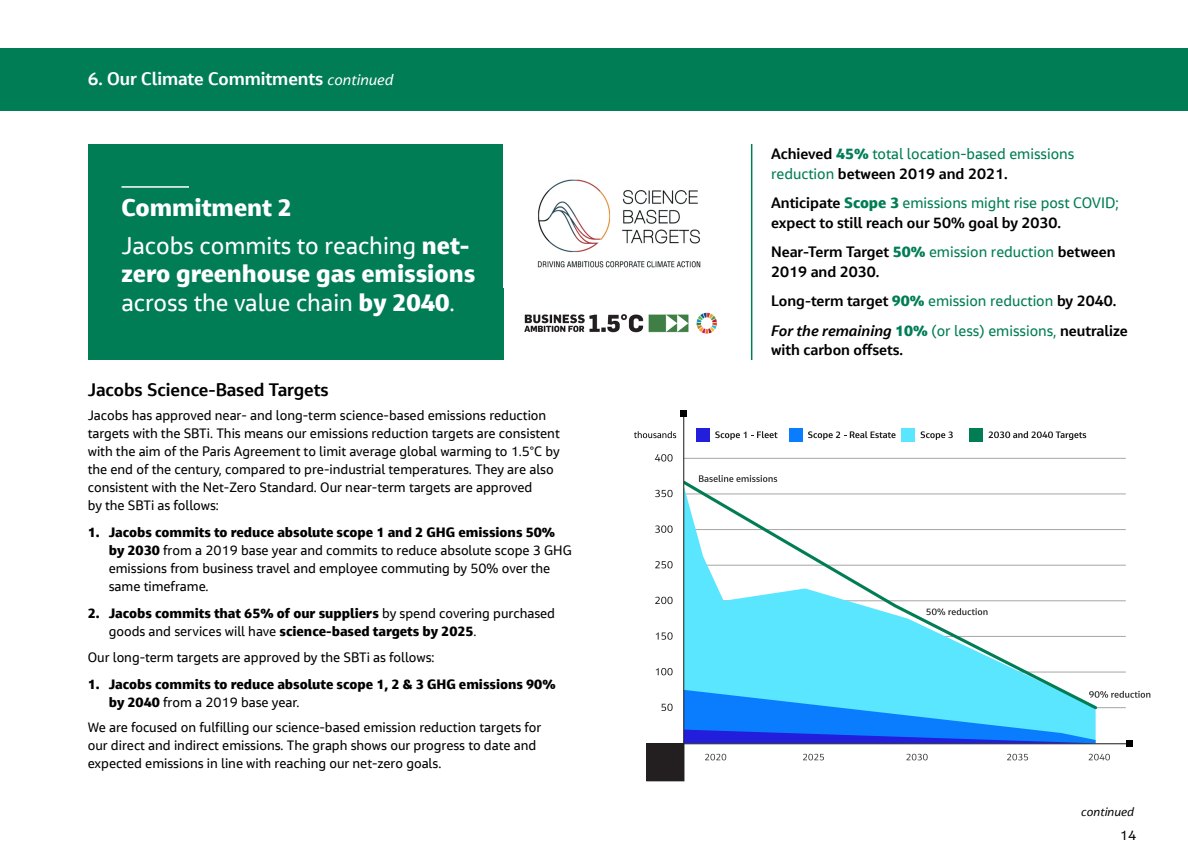
<style>
.page{position:relative;width:1188px;height:864px;background:#fff}
.page>*{position:absolute;margin:0;border:0;box-sizing:border-box;transform-origin:0 0}
.Body_9_12{font:24px/28.5px "Jacobs Chronos";color:#fff}
.Body_9_12-2{font:800 24px "Jacobs Chronos";color:#fff}
.head_14_17{font:700 18px "Jacobs Chronos";color:#fff}
.Subhead_12_15{font:700 18px "Jacobs Chronos";color:#000}
.Body_9_12-3{font:700 15px/19.5px "Jacobs Chronos";color:#000}
.Body_9_12-4{font:15px/19.5px "Jacobs Chronos";color:#007d55}
.Body_9_12-5{font:13.5px/18px "Jacobs Chronos";color:#000}
.t1{font:800 13.5px/18px "Jacobs Chronos";color:#000}
.Subhead_12_15-2{font:italic 12px "Jacobs Chronos";color:#000}
.s1{font-weight:400;font-style:italic;font-size:15px}
.s2{font-weight:800}
.s3{font-weight:400}
.s4{font-weight:700;color:#000}
.s5{font-weight:800;color:#007d55}
.s6{font-weight:400;color:#007d55}
.s7{font-style:italic}
</style>
<div class="page">
<hr style="left:684px;top:458px;width:442px;height:1px;background:#a5a5a5">
<hr style="left:684px;top:494px;width:442px;height:1px;background:#a5a5a5">
<hr style="left:684px;top:529px;width:442px;height:1px;background:#a5a5a5">
<hr style="left:684px;top:565px;width:442px;height:1px;background:#a5a5a5">
<hr style="left:684px;top:601px;width:442px;height:1px;background:#a5a5a5">
<hr style="left:684px;top:636px;width:442px;height:1px;background:#a5a5a5">
<hr style="left:684px;top:672px;width:442px;height:1px;background:#a5a5a5">
<svg style="left:655px;top:454px;width:18px;height:8px"></svg>
<svg style="left:655px;top:490px;width:18px;height:7px"></svg>
<svg style="left:655px;top:525px;width:18px;height:8px"></svg>
<svg style="left:655px;top:561px;width:18px;height:7px"></svg>
<svg style="left:655px;top:597px;width:18px;height:7px"></svg>
<svg style="left:656px;top:632px;width:17px;height:8px"></svg>
<svg style="left:656px;top:668px;width:17px;height:7px"></svg>
<svg style="left:661px;top:704px;width:12px;height:7px"></svg>
<svg style="left:705px;top:754px;width:21px;height:6px"></svg>
<svg style="left:715px;top:431px;width:62px;height:9px"></svg>
<svg style="left:803px;top:754px;width:21px;height:6px"></svg>
<svg style="left:906px;top:754px;width:22px;height:6px"></svg>
<svg style="left:1007px;top:754px;width:21px;height:6px"></svg>
<svg style="left:1089px;top:754px;width:21px;height:6px"></svg>
<svg style="left:634px;top:431px;width:42px;height:7px"></svg>
<svg style="left:699px;top:475px;width:78px;height:3px"></svg>
<svg style="left:921px;top:431px;width:32px;height:9px"></svg>
<svg style="left:989px;top:431px;width:97px;height:9px"></svg>
<svg style="left:808px;top:431px;width:88px;height:9px"></svg>
<svg style="left:684px;top:690px;width:466px;height:53px"></svg>
<div style="left:696px;top:428px;width:13px;height:13px;background:#231edc"></div>
<div style="left:789px;top:428px;width:13px;height:13px;background:#0a7dff"></div>
<div style="left:902px;top:428px;width:13px;height:13px;background:#5ae6ff"></div>
<div style="left:969px;top:428px;width:14px;height:13px;background:#007d55"></div>
<svg style="left:684px;top:478px;width:416px;height:234px"></svg>
<hr style="left:683px;top:414px;width:1px;height:330px;background:#231f20">
<hr style="left:680px;top:743px;width:449px;height:1px;background:#231f20">
<div style="left:647px;top:744px;width:37px;height:37px;background:#231f20"></div>
<div style="left:646px;top:743px;width:38px;height:38px;border:1px solid #231f20"></div>
<div style="left:680px;top:410px;width:7px;height:7px;background:#000"></div>
<div style="left:1126px;top:740px;width:6px;height:7px;background:#000"></div>
<div style="left:0;top:48px;width:1188px;height:63px;background:#007d55"></div>
<div style="left:88px;top:144px;width:415px;height:216px;background:#007d55"></div>
<hr style="left:122px;top:186px;width:67px;height:2px;background:#fff">
<img style="left:537px;top:179px;width:164px;height:89px">
<img style="left:524px;top:312px;width:193px;height:22px">
<hr style="left:751px;top:144px;width:1px;height:216px;background:#007d55">
<p class="head_14_17" style="left:88px;top:67px;width:307px">6. Our Climate Commitments <span class="s1">continued</span></p>
<p class="Body_9_12-2" style="left:122px;top:192px;width:172px">Commitment 2</p>
<p class="Body_9_12" style="left:122px;top:231px;width:355px">Jacobs commits to reaching <span class="s2">net&shy;zero greenhouse gas emissions </span>across the value chain <span class="s2">by 2040</span>.</p>
<p class="Subhead_12_15" style="left:88px;top:377px;width:242px">Jacobs Science-Based Targets</p>
<p class="Body_9_12-5" style="left:88px;top:406px;width:473px">Jacobs has approved near- and long-term science-based emissions reduction targets with the SBTi. This means our emissions reduction targets are consistent with the aim of the Paris Agreement to limit average global warming to 1.5°C by the end of the century, compared to pre-industrial temperatures. They are also consistent with the Net-Zero Standard. Our near-term targets are approved<br>by the SBTi as follows:</p>
<p class="Body_9_12-5" style="left:109px;top:523px;width:465px;text-indent:-21px"><span class="s2">1. Jacobs commits to reduce absolute scope 1 and 2 GHG emissions 50% by 2030</span> from a 2019 base year and commits to reduce absolute scope 3 GHG emissions from business travel and employee commuting by 50% over the same timeframe.</p>
<p class="t1" style="left:109px;top:603px;width:448px;text-indent:-21px">2. Jacobs commits that 65% of our suppliers <span class="s3">by spend covering purchased goods and services will have</span> science-based targets by 2025<span class="s3">.</span></p>
<p class="Body_9_12-5" style="left:88px;top:648px;width:348px">Our long-term targets are approved by the SBTi as follows:</p>
<p class="t1" style="left:109px;top:675px;width:448px;text-indent:-21px">1. Jacobs commits to reduce absolute scope 1, 2 &amp; 3 GHG emissions 90% by 2040 <span class="s3">from a 2019 base year.</span></p>
<p class="Body_9_12-5" style="left:88px;top:718px;width:455px">We are focused on fulfilling our science-based emission reduction targets for our direct and indirect emissions. The graph shows our progress to date and expected emissions in line with reaching our net-zero goals.</p>
<p class="Body_9_12-4" style="left:771px;top:144px;width:305px"><span class="s4">Achieved</span> <span class="s2">45%</span> total location-based emissions reduction <span class="s4">between 2019 and 2021.</span></p>
<p class="Body_9_12-3" style="left:771px;top:193px;width:349px">Anticipate <span class="s5">Scope 3</span> <span class="s6">emissions might rise post COVID; </span>expect to still reach our 50% goal by 2030.</p>
<p class="Body_9_12-3" style="left:771px;top:242px;width:346px">Near-Term Target <span class="s5">50%</span> <span class="s6">emission reduction</span> between<br>2019 and 2030.</p>
<p class="Body_9_12-3" style="left:771px;top:291px;width:347px">Long-term target <span class="s5">90%</span> <span class="s6">emission reduction</span> by 2040.</p>
<p class="Body_9_12-3" style="left:771px;top:321px;width:358px"><span class="s7">For the remaining</span> <span class="s5">10%</span> <span class="s6">(or less) emissions,</span> neutralize with carbon offsets.</p>
<p class="Subhead_12_15-2" style="left:1081px;top:804px;width:54px">continued</p>
<p class="Body_9_12-5" style="left:1120px;top:826px;width:18px">14</p>
</div>
